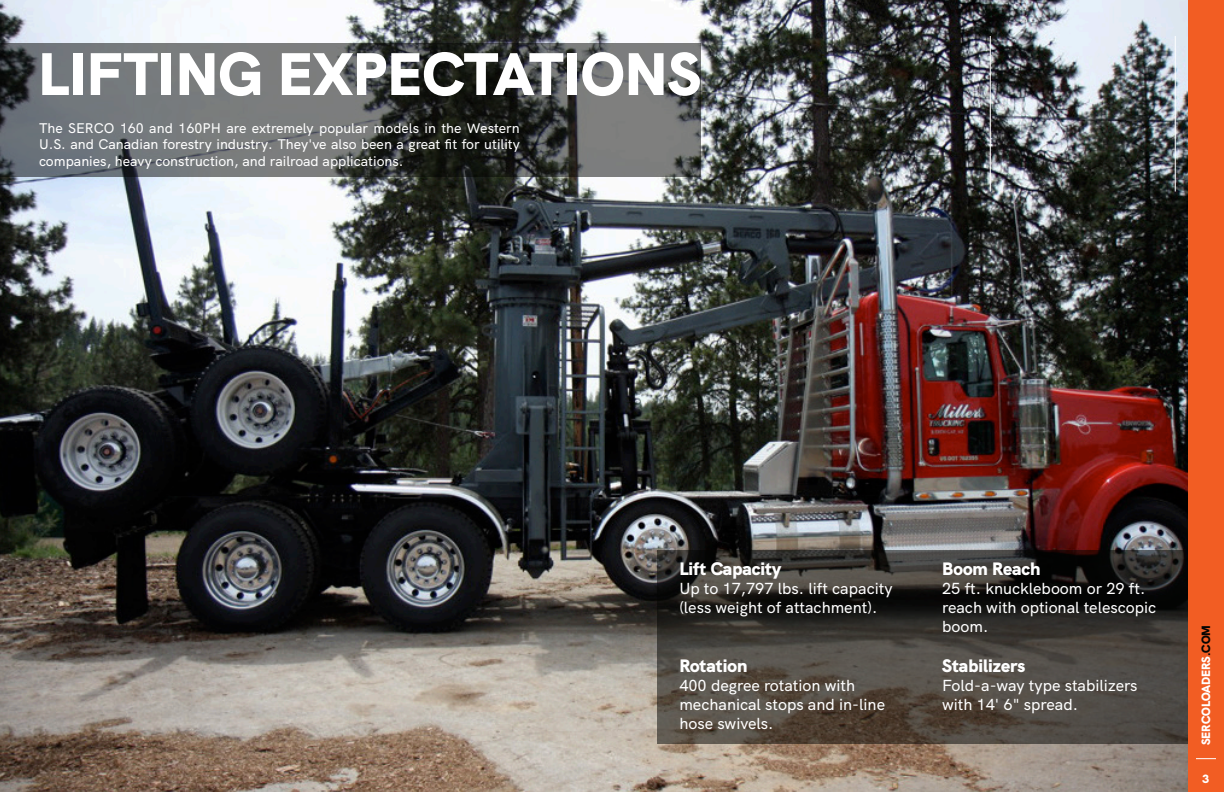
<style>
.page{position:relative;width:1224px;height:792px;background:#fff}
.page>*{position:absolute;margin:0;border:0;box-sizing:border-box;transform-origin:0 0}
.t1{font:900 60px "HK Grotesk";color:#fff}
.t2{font:900 18px "HK Grotesk";color:#fff}
.Fractions{font:500 16px/19.2px "HK Grotesk";color:#fff}
.t3{font:500 14px/16.8px "HK Grotesk";color:#fff;text-align:justify}
.t4{font:900 12px "HK Grotesk";letter-spacing:-.005em;color:#fff}
.s1{color:#040503}
</style>
<div class="page">
<img style="left:0;top:0;width:1188px;height:792px">
<svg style="left:657px;top:550px;width:531px;height:194px;background:#3e3a34"></svg>
<div style="left:1188px;top:0;width:36px;height:792px;background:#f25d23"></div>
<hr style="left:990px;top:36px;width:1px;height:156px;background:#fff">
<hr style="left:1175px;top:36px;width:1px;height:156px;background:#fff">
<svg style="left:1196px;top:758px;width:20px;height:1px"></svg>
<svg style="left:0;top:43px;width:700px;height:133px;background:#5b5e5e"></svg>
<p class="t1" style="left:38px;top:27px;width:664px">LIFTING EXPECTATIONS</p>
<p class="t3" style="left:39px;top:118px;width:483px">The SERCO 160 and 160PH are extremely popular models in the Western U.S. and Canadian forestry industry. They've also been a great fit for utility companies, heavy construction, and railroad applications.</p>
<p class="t2" style="left:679px;top:555px;width:103px">Lift Capacity</p>
<p class="Fractions" style="left:679px;top:577px;width:215px">Up to 17,797 lbs. lift capacity (less weight of attachment).</p>
<p class="t2" style="left:679px;top:651px;width:70px">Rotation</p>
<p class="Fractions" style="left:679px;top:674px;width:207px">400 degree rotation with mechanical stops and in-line hose swivels.</p>
<p class="t2" style="left:942px;top:555px;width:100px">Boom Reach</p>
<p class="Fractions" style="left:942px;top:577px;width:216px">25 ft. knuckleboom or 29 ft. reach with optional telescopic boom.</p>
<p class="t2" style="left:942px;top:651px;width:85px">Stabilizers</p>
<p class="Fractions" style="left:942px;top:674px;width:197px">Fold-a-way type stabilizers with 14' 6" spread.</p>
<p class="t4" style="left:1197px;top:745px;width:122px;rotate:-90deg">SERCOLOADERS<span class="s1">.COM</span></p>
<p class="t4" style="left:1202px;top:769px;width:9px">3</p>
</div>
